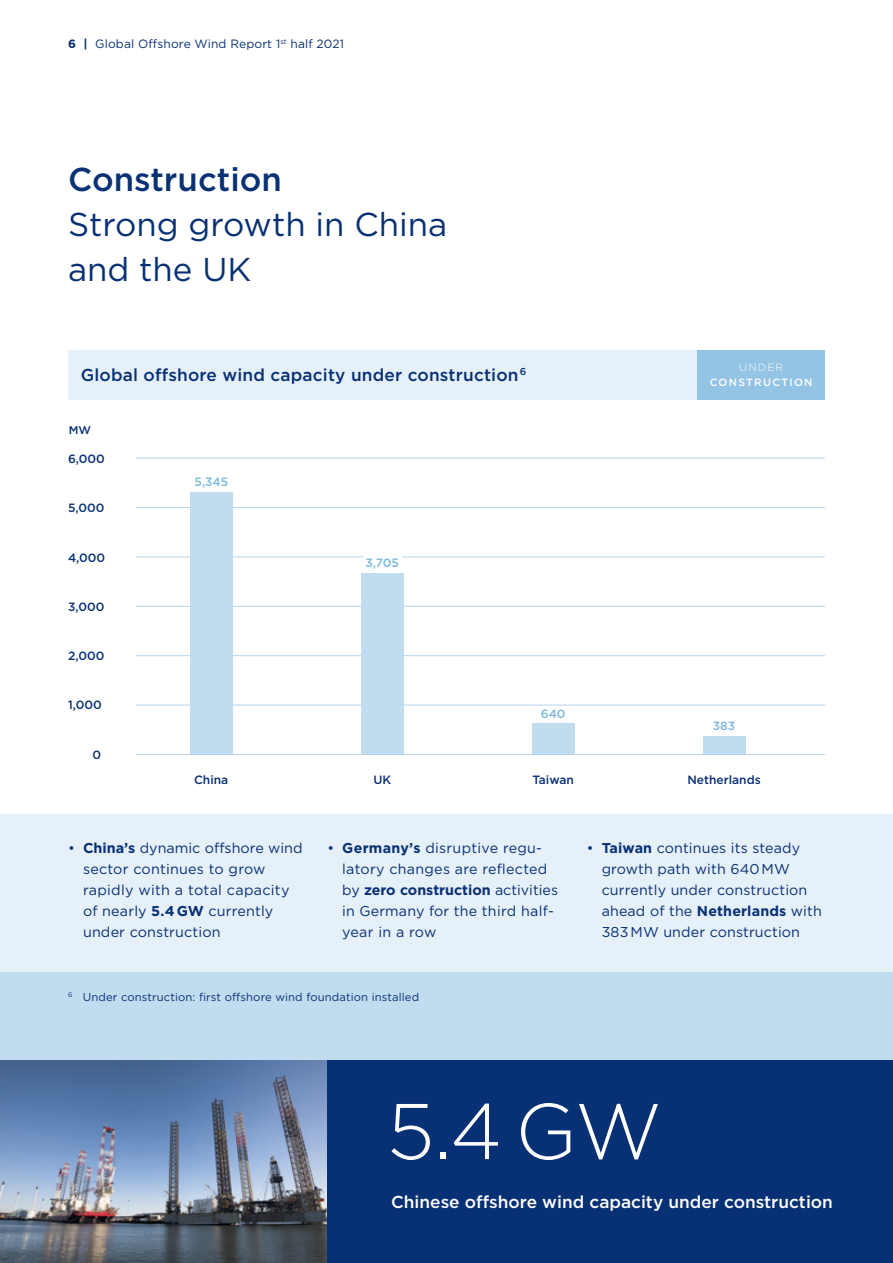
<style>
.page{position:relative;width:893px;height:1263px;background:#fff}
.page>*{position:absolute;margin:0;border:0;box-sizing:border-box;transform-origin:0 0}
.t1{font:300 78.75px "Gotham Pro";color:#fff}
.t2{font:33px/45px "Gotham Pro";color:#083074}
.t3{font:500 33px "Gotham Pro";color:#083074}
.t4{font:500 17.25px "Gotham Pro";letter-spacing:.01em;color:#083074}
.t5{font:500 17.25px "Gotham Pro";color:#fff}
.t6{font:14.25px/21px "Gotham Pro";letter-spacing:.01em;color:#083074}
.t7{font:500 12px "Gotham Pro";color:#083074}
.t8{font:12px "Gotham Pro";letter-spacing:.01em;color:#083074}
.t9{font:500 12px "Gotham Pro";color:#7ab8dd}
.t10{font:11.25px "Gotham Pro";letter-spacing:.01em;color:#083074}
.t11{font:500 11.25px "Gotham Pro";color:#083074}
.t12{font:500 10.5px "Gotham Pro";letter-spacing:.12em;color:#fff}
.t13{font:300 10.5px "Gotham Pro";letter-spacing:.12em;color:#fff}
.s1{font-weight:700}
</style>
<div class="page">
<hr style="left:136px;top:556px;width:689px;height:1px;background:#b5d4ec">
<div style="left:363px;top:551px;width:38px;height:22px;background:#fff"></div>
<div style="left:0;top:814px;width:893px;height:177px;background:#e6f0f9"></div>
<div style="left:0;top:971px;width:893px;height:99px;background:#c1dbef"></div>
<div style="left:68px;top:350px;width:757px;height:49px;background:#e6f0f9"></div>
<img style="left:0;top:1060px;width:327px;height:203px">
<div style="left:327px;top:1060px;width:566px;height:203px;background:#083074"></div>
<hr style="left:136px;top:606px;width:689px;height:1px;background:#b5d4ec">
<hr style="left:136px;top:655px;width:689px;height:1px;background:#b5d4ec">
<hr style="left:136px;top:705px;width:689px;height:1px;background:#b5d4ec">
<hr style="left:136px;top:507px;width:689px;height:1px;background:#b5d4ec">
<hr style="left:136px;top:458px;width:689px;height:1px;background:#b5d4ec">
<div style="left:697px;top:350px;width:128px;height:49px;background:#94c4e4"></div>
<div style="left:361px;top:573px;width:43px;height:181px;background:#c1dbef"></div>
<div style="left:703px;top:736px;width:42px;height:18px;background:#c1dbef"></div>
<div style="left:532px;top:723px;width:42px;height:31px;background:#c1dbef"></div>
<div style="left:190px;top:492px;width:43px;height:262px;background:#c1dbef"></div>
<hr style="left:136px;top:754px;width:689px;height:1px;background:#b5d4ec">
<p class="t8" style="left:68px;top:37px;width:278px"><span class="s1">6 |</span> Global Offshore Wind Report 1<sup>st</sup> half 2021</p>
<h2 class="t3" style="left:68px;top:161px;width:215px">Construction</h2>
<h2 class="t2" style="left:68px;top:202px;width:381px">Strong growth in China and the UK</h2>
<p class="t4" style="left:81px;top:365px;width:447px">Global offshore wind capacity under construction<sup>6</sup></p>
<p class="t11" style="left:69px;top:424px;width:24px">MW</p>
<p class="t7" style="left:68px;top:452px;width:38px">6,000</p>
<p class="t7" style="left:68px;top:501px;width:38px">5,000</p>
<p class="t7" style="left:68px;top:550px;width:39px">4,000</p>
<p class="t7" style="left:68px;top:600px;width:38px">3,000</p>
<p class="t7" style="left:68px;top:649px;width:38px">2,000</p>
<p class="t7" style="left:68px;top:698px;width:35px">1,000</p>
<p class="t7" style="left:92px;top:748px;width:10px">0</p>
<p class="t9" style="left:195px;top:475px;width:35px">5,345</p>
<p class="t9" style="left:365px;top:555px;width:35px">3,705</p>
<p class="t9" style="left:541px;top:707px;width:26px">640</p>
<p class="t13" style="left:739px;top:362px;width:46px">UNDER</p>
<p class="t12" style="left:710px;top:376px;width:104px">CONSTRUCTION</p>
<p class="t9" style="left:713px;top:719px;width:24px">383</p>
<p class="t7" style="left:194px;top:773px;width:36px">China</p>
<p class="t7" style="left:373px;top:773px;width:19px">UK</p>
<p class="t7" style="left:532px;top:773px;width:43px">Taiwan</p>
<p class="t7" style="left:687px;top:773px;width:75px">Netherlands</p>
<p class="t6" style="left:83px;top:838px;width:221px;text-indent:-15px">• <span class="s1">China’s</span> dynamic offshore wind sector continues to grow rapidly with a total capacity of nearly <span class="s1">5.4GW</span> currently under construction</p>
<p class="t6" style="left:342px;top:838px;width:217px;text-indent:-15px">• <span class="s1">Germany’s</span> disruptive regu&shy;latory changes are reflected by <span class="s1">zero construction</span> activities in Germany for the third half&shy;year in a row</p>
<p class="t10" style="left:68px;top:991px;width:353px"><sup>6</sup> Under construction: first offshore wind foundation installed</p>
<p class="t6" style="left:602px;top:838px;width:222px;text-indent:-15px">• <span class="s1">Taiwan</span> continues its steady growth path with 640 MW currently under construction ahead of the <span class="s1">Netherlands</span> with<br>383 MW under construction</p>
<h1 class="t1" style="left:387px;top:1088px;width:276px">5.4 GW</h1>
<p class="t5" style="left:391px;top:1192px;width:443px">Chinese offshore wind capacity under construction</p>
</div>
